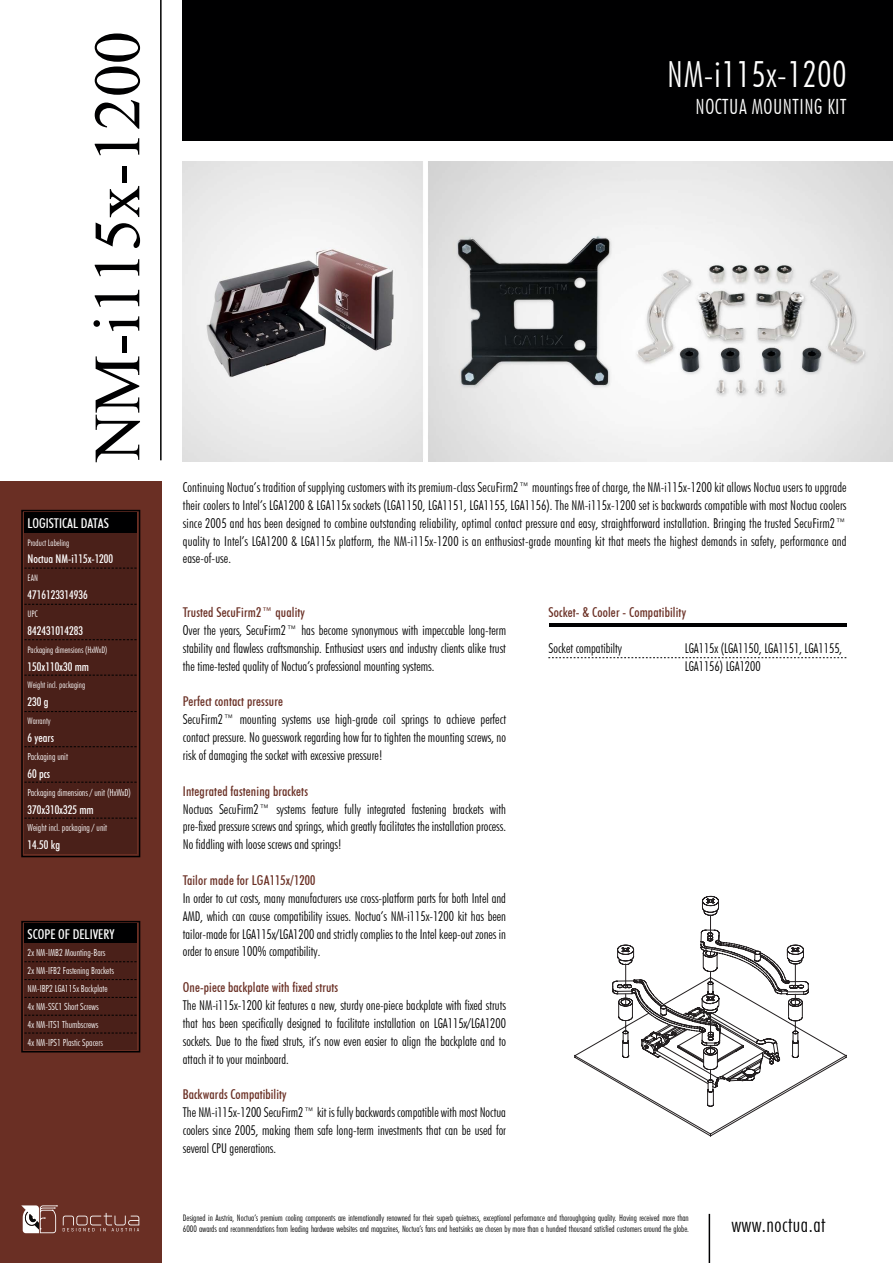
<style>
.page{position:relative;width:893px;height:1263px;background:#fff}
.page>*{position:absolute;margin:0;border:0;box-sizing:border-box;transform-origin:0 0}
.t1{font:66px "Times New Roman";color:#000001}
.t2{font:300 condensed 36px "Futura BT";letter-spacing:.025em;color:#fff}
.t3{font:300 condensed 21px "Futura BT";letter-spacing:.025em;color:#fff}
.t4{font:300 condensed 21px "Futura BT";letter-spacing:.025em;color:#000001}
.t5{font:300 condensed 13.5px/17.9px "Futura BT";color:#000;text-align:justify}
.t6{font:500 condensed 13.5px "Futura BT";letter-spacing:.01em;color:#6a2f24}
.t7{font:500 condensed 13.5px "Futura BT";color:#fff}
.t8{font:500 condensed 12px "Futura BT";color:#fff}
.t9{font:300 condensed 9.75px/17.9px "Futura BT";color:#fff}
.t10{font:300 condensed 9px/10.8px "Futura BT";letter-spacing:-.005em;color:#000}
.t11{font:300 condensed 9px "Futura BT";color:#fff}
</style>
<div class="page">
<div style="left:0;top:482px;width:162px;height:781px;background:#6a2f24"></div>
<div style="left:24px;top:531px;width:113px;height:323px;background:#4a2019"></div>
<div style="left:24px;top:513px;width:113px;height:20px;background:#000001"></div>
<div style="left:21px;top:510px;width:119px;height:347px;border:2px solid #000001"></div>
<hr style="left:160px;top:0;width:2px;height:460px;background:#000001">
<div style="left:24px;top:942px;width:113px;height:108px;background:#4a2019"></div>
<div style="left:24px;top:924px;width:113px;height:19px;background:#000001"></div>
<div style="left:21px;top:921px;width:119px;height:131px;border:2px solid #000001"></div>
<svg style="left:24px;top:568px;width:113px;height:1px"></svg>
<svg style="left:24px;top:604px;width:113px;height:1px"></svg>
<svg style="left:24px;top:639px;width:113px;height:1px"></svg>
<svg style="left:24px;top:675px;width:113px;height:1px"></svg>
<svg style="left:24px;top:711px;width:113px;height:1px"></svg>
<svg style="left:24px;top:746px;width:113px;height:1px"></svg>
<svg style="left:24px;top:782px;width:113px;height:1px"></svg>
<svg style="left:24px;top:818px;width:113px;height:1px"></svg>
<hr style="left:709px;top:1214px;width:1px;height:49px;background:#000001">
<hr style="left:549px;top:623px;width:297px;height:3px;background:#000001">
<svg style="left:574px;top:895px;width:273px;height:242px"></svg>
<svg style="left:24px;top:961px;width:113px;height:1px"></svg>
<svg style="left:24px;top:979px;width:113px;height:1px"></svg>
<svg style="left:24px;top:997px;width:113px;height:1px"></svg>
<svg style="left:24px;top:1015px;width:113px;height:1px"></svg>
<svg style="left:24px;top:1033px;width:113px;height:1px"></svg>
<svg style="left:548px;top:657px;width:298px;height:1px"></svg>
<div style="left:183px;top:0;width:710px;height:140px;background:#000001"></div>
<img style="left:183px;top:161px;width:709px;height:300px">
<svg style="left:21px;top:1205px;width:118px;height:28px"></svg>
<h1 class="t1" style="left:71px;top:461px;width:432px;rotate:-90deg">NM-i115x-1200</h1>
<p class="t7" style="left:28px;top:515px;width:83px">LOGISTICAL DATAS</p>
<p class="t11" style="left:28px;top:537px;width:43px">Product Labeling</p>
<p class="t8" style="left:28px;top:552px;width:87px">Noctua NM-i115x-1200</p>
<p class="t11" style="left:28px;top:573px;width:12px">EAN</p>
<p class="t8" style="left:28px;top:588px;width:62px">4716123314936</p>
<p class="t11" style="left:28px;top:608px;width:12px">UPC</p>
<p class="t8" style="left:28px;top:623px;width:57px">842431014283</p>
<p class="t11" style="left:28px;top:644px;width:81px">Packaging dimensions (HxWxD)</p>
<p class="t8" style="left:28px;top:659px;width:63px">150x110x30 mm</p>
<p class="t11" style="left:28px;top:680px;width:59px">Weight incl. packaging</p>
<p class="t8" style="left:28px;top:695px;width:22px">230 g</p>
<p class="t11" style="left:28px;top:715px;width:24px">Warranty</p>
<p class="t8" style="left:28px;top:730px;width:28px">6 years</p>
<p class="t9" style="left:28px;top:747px;width:42px">Packaging unit</p>
<p class="t8" style="left:28px;top:766px;width:24px">60 pcs</p>
<p class="t9" style="left:28px;top:783px;width:105px">Packaging dimensions / unit (HxWxD)</p>
<p class="t8" style="left:28px;top:802px;width:68px">370x310x325 mm</p>
<p class="t9" style="left:28px;top:819px;width:81px">Weight incl. packaging / unit</p>
<p class="t8" style="left:28px;top:838px;width:34px">14.50 kg</p>
<p class="t7" style="left:28px;top:925px;width:88px">SCOPE OF DELIVERY</p>
<p class="t9" style="left:28px;top:944px;width:88px">2x NM-IMB2 Mounting-Bars<br>2x NM-IFB2 Fastening Brackets<br>NM-IBP2 LGA115x Backplate<br>4x NM-SSC1 Short Screws<br>4x NM-ITS1 Thumbscrews<br>4x NM-IPS1 Plastic Spacers</p>
<h2 class="t2" style="left:667px;top:52px;width:181px">NM-i115x-1200</h2>
<h3 class="t3" style="left:696px;top:93px;width:152px">NOCTUA MOUNTING KIT</h3>
<h2 class="t2" style="left:692px;top:54px;width:181px">NM-i115x-1200</h2>
<h3 class="t3" style="left:721px;top:96px;width:152px">NOCTUA MOUNTING KIT</h3>
<p class="t5" style="left:183px;top:478px;width:665px">Continuing Noctua’s tradition of supplying customers with its premium-class SecuFirm2™ mountings free of charge, the NM-i115x-1200 kit allows Noctua users to upgrade their coolers to Intel’s LGA1200 &amp; LGA115x sockets (LGA1150, LGA1151, LGA1155, LGA1156). The NM-i115x-1200 set is backwards compatible with most Noctua coolers since 2005 and has been designed to combine outstanding reliability, optimal contact pressure and easy, straightforward installation. Bringing the trusted SecuFirm2™ quality to Intel’s LGA1200 &amp; LGA115x platform, the NM-i115x-1200 is an enthusiast-grade mounting kit that meets the highest demands in safety, performance and ease-of-use.</p>
<p class="t6" style="left:183px;top:604px;width:124px">Trusted SecuFirm2™ quality</p>
<p class="t5" style="left:183px;top:621px;width:325px">Over the years, SecuFirm2™ has become synonymous with impeccable long-term stability and flawless craftsmanship. Enthusiast users and industry clients alike trust the time-tested quality of Noctua’s professional mounting systems.</p>
<p class="t6" style="left:183px;top:693px;width:102px">Perfect contact pressure</p>
<p class="t5" style="left:183px;top:710px;width:325px">SecuFirm2™ mounting systems use high-grade coil springs to achieve perfect contact pressure. No guesswork regarding how far to tighten the mounting screws, no risk of damaging the socket with excessive pressure!</p>
<p class="t6" style="left:183px;top:783px;width:127px">Integrated fastening brackets</p>
<p class="t5" style="left:183px;top:800px;width:325px">Noctuas SecuFirm2™ systems feature fully integrated fastening brackets with pre-fixed pressure screws and springs, which greatly facilitates the installation process.<br>No fiddling with loose screws and springs!</p>
<p class="t6" style="left:183px;top:872px;width:134px">Tailor made for LGA115x/1200</p>
<p class="t5" style="left:183px;top:889px;width:325px">In order to cut costs, many manufacturers use cross-platform parts for both Intel and AMD, which can cause compatibility issues. Noctua’s NM-i115x-1200 kit has been tailor-made for LGA115x/LGA1200 and strictly complies to the Intel keep-out zones in order to ensure 100% compatibility.</p>
<p class="t6" style="left:183px;top:979px;width:157px">One-piece backplate with fixed struts</p>
<p class="t5" style="left:183px;top:996px;width:325px">The NM-i115x-1200 kit features a new, sturdy one-piece backplate with fixed struts that has been specifically designed to facilitate installation on LGA115x/LGA1200 sockets. Due to the fixed struts, it’s now even easier to align the backplate and to attach it to your mainboard.</p>
<p class="t6" style="left:183px;top:1086px;width:105px">Backwards Compatibility</p>
<p class="t5" style="left:183px;top:1103px;width:325px">The NM-i115x-1200 SecuFirm2™ kit is fully backwards compatible with most Noctua coolers since 2005, making them safe long-term investments that can be used for several CPU generations.</p>
<p class="t6" style="left:549px;top:604px;width:139px">Socket- &amp; Cooler - Compatibility</p>
<p class="t5" style="left:549px;top:639px;width:75px">Socket compatibilty</p>
<p class="t5" style="left:685px;top:639px;width:159px">LGA115x (LGA1150, LGA1151, LGA1155,<br>LGA1156) LGA1200</p>
<p class="t10" style="left:183px;top:1212px;width:508px">Designed in Austria, Noctua’s premium cooling components are internationally renowned for their superb quietness, exceptional performance and thoroughgoing quality. Having received more than<br>6000 awards and recommendations from leading hardware websites and magazines, Noctua’s fans and heatsinks are chosen by more than a hundred thousand satisfied customers around the globe.</p>
<h3 class="t4" style="left:731px;top:1212px;width:96px">www.noctua.at</h3>
</div>
